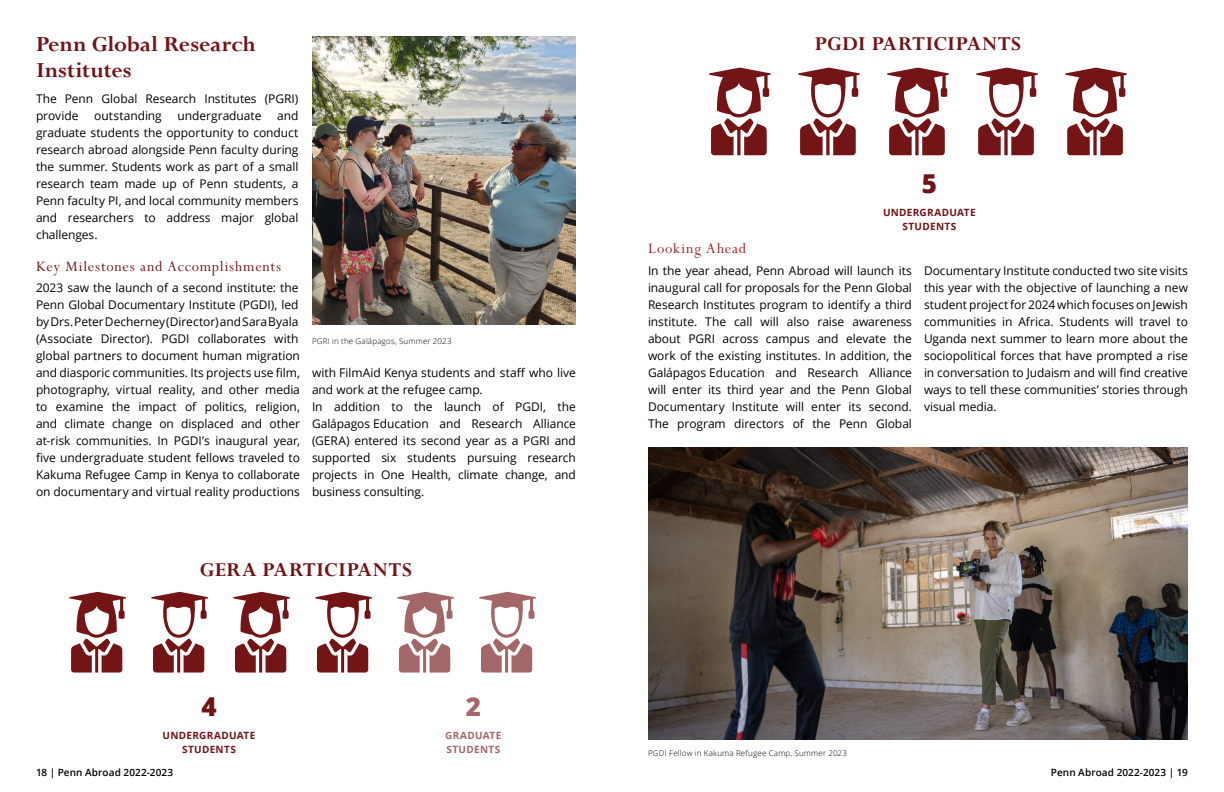
<style>
.page{position:relative;width:1224px;height:792px;background:#fff}
.page>*{position:absolute;margin:0;border:0;box-sizing:border-box;transform-origin:0 0}
.Infographic_Subtitle{font:800 26px "Open Sans";color:#721417}
.Infographic_Subtitle-2{font:800 26px "Open Sans";color:#a36669}
.Section_Title_Span_Column{font:700 24px/26px "Perpetua";letter-spacing:-.005em;color:#721417}
.Infographic_Title{font:700 22px "Perpetua";letter-spacing:.02em;color:#721417}
.t1{font:16px "Perpetua";letter-spacing:.05em;color:#721417}
.t2{font:16px "Perpetua";letter-spacing:.05em;color:#a31e22}
.Body_Text{font:12px/17px "Open Sans";letter-spacing:-.005em;color:#000;text-align:justify}
.t3{font:600 10px "Open Sans";letter-spacing:.01em;color:#000}
.Infographic_Subtitle-3{font:700 10px/14px "Open Sans";letter-spacing:.03em;color:#721417;text-align:center}
.Infographic_Subtitle-4{font:700 10px/14px "Open Sans";letter-spacing:.035em;color:#a36669}
.Photo_Caption{font:300 8px "Open Sans";letter-spacing:.025em;color:#000}
</style>
<div class="page">
<svg style="left:69px;top:592px;width:57px;height:81px"></svg>
<svg style="left:151px;top:592px;width:57px;height:81px"></svg>
<svg style="left:233px;top:592px;width:57px;height:81px"></svg>
<svg style="left:315px;top:592px;width:57px;height:81px"></svg>
<svg style="left:397px;top:592px;width:57px;height:81px"></svg>
<svg style="left:479px;top:592px;width:57px;height:81px"></svg>
<img style="left:312px;top:36px;width:264px;height:288px">
<img style="left:648px;top:448px;width:540px;height:292px">
<svg style="left:709px;top:68px;width:62px;height:87px"></svg>
<svg style="left:798px;top:68px;width:62px;height:87px"></svg>
<svg style="left:887px;top:68px;width:62px;height:87px"></svg>
<svg style="left:976px;top:68px;width:62px;height:87px"></svg>
<svg style="left:1065px;top:68px;width:62px;height:87px"></svg>
<h2 class="Section_Title_Span_Column" style="left:36px;top:31px;width:222px">Penn Global Research<br>Institutes</h2>
<p class="Body_Text" style="left:36px;top:90px;width:264px">The Penn Global Research Institutes (PGRI) provide</p>
<p class="Body_Text" style="left:36px;top:107px;width:264px;text-indent:241px">and graduate students the opportunity to conduct research abroad alongside Penn faculty during the summer. Students work as part of a small research team made up of Penn students, a Penn faculty PI, and local community members and researchers to address major global challenges.</p>
<h3 class="t1" style="left:36px;top:256px;width:247px">Key Milestones and Accomplishments</h3>
<p class="Body_Text" style="left:36px;top:279px;width:266px;text-align:left">2023 saw the launch of a second institute: the Penn Global Documentary Institute (PGDI), led by Drs. Peter Decherney (Director) and Sara Byala (Associate Director). PGDI collaborates with global partners to document human migration and diasporic communities. Its projects use film, photography, virtual reality, and other media to examine the impact of politics, religion, and climate change on displaced and other at-risk communities. In PGDI’s inaugural year, five undergraduate student fellows traveled to Kakuma Refugee Camp in Kenya to collaborate on documentary and virtual reality productions</p>
<p class="Body_Text" style="left:94px;top:107px;width:69px">outstanding</p>
<p class="Body_Text" style="left:178px;top:107px;width:85px">undergraduate</p>
<p class="Photo_Caption" style="left:312px;top:336px;width:141px">PGRI in the Galápagos, Summer 2023</p>
<p class="Body_Text" style="left:312px;top:364px;width:266px">with FilmAid Kenya students and staff who live and work at the refugee camp.</p>
<p class="Body_Text" style="left:312px;top:398px;width:266px">In addition to the launch of PGDI, the Galápagos Education and Research Alliance (GERA) entered its second year as a PGRI and supported six students pursuing research projects in One Health, climate change, and business consulting.</p>
<h2 class="Infographic_Title" style="left:200px;top:556px;width:214px">GERA PARTICIPANTS</h2>
<h3 class="Infographic_Subtitle" style="left:201px;top:687px;width:17px">4</h3>
<h3 class="Infographic_Subtitle-3" style="left:163px;top:728px;width:94px">UNDERGRADUATE<br>STUDENTS</h3>
<h3 class="Infographic_Subtitle-2" style="left:466px;top:687px;width:17px">2</h3>
<h3 class="Infographic_Subtitle-4" style="left:445px;top:728px;width:58px">GRADUATE<br>STUDENTS</h3>
<h2 class="Infographic_Title" style="left:815px;top:30px;width:208px">PGDI PARTICIPANTS</h2>
<h3 class="Infographic_Subtitle" style="left:922px;top:163px;width:17px">5</h3>
<h3 class="Infographic_Subtitle-3" style="left:883px;top:205px;width:94px">UNDERGRADUATE<br>STUDENTS</h3>
<h3 class="t2" style="left:648px;top:238px;width:100px">Looking Ahead</h3>
<p class="Body_Text" style="left:648px;top:261px;width:266px">In the year ahead, Penn Abroad will launch its inaugural call for proposals for the Penn Global Research Institutes program to identify a third institute. The call will also raise awareness about PGRI across campus and elevate the work of the existing institutes. In addition, the Galápagos Education and Research Alliance will enter its third year and the Penn Global Documentary Institute will enter its second.<br>The program directors of the Penn Global</p>
<p class="Body_Text" style="left:924px;top:261px;width:266px">Documentary Institute conducted two site visits this year with the objective of launching a new student project for 2024 which focuses on Jewish communities in Africa. Students will travel to Uganda next summer to learn more about the sociopolitical forces that have prompted a rise in conversation to Judaism and will find creative ways to tell these communities’ stories through visual media.</p>
<p class="Photo_Caption" style="left:648px;top:748px;width:201px">PGDI Fellow in Kakuma Refugee Camp, Summer 2023</p>
<p class="t3" style="left:36px;top:765px;width:139px">18 | Penn Abroad 2022-2023</p>
<p class="t3" style="left:1051px;top:765px;width:139px">Penn Abroad 2022-2023 | 19</p>
</div>
